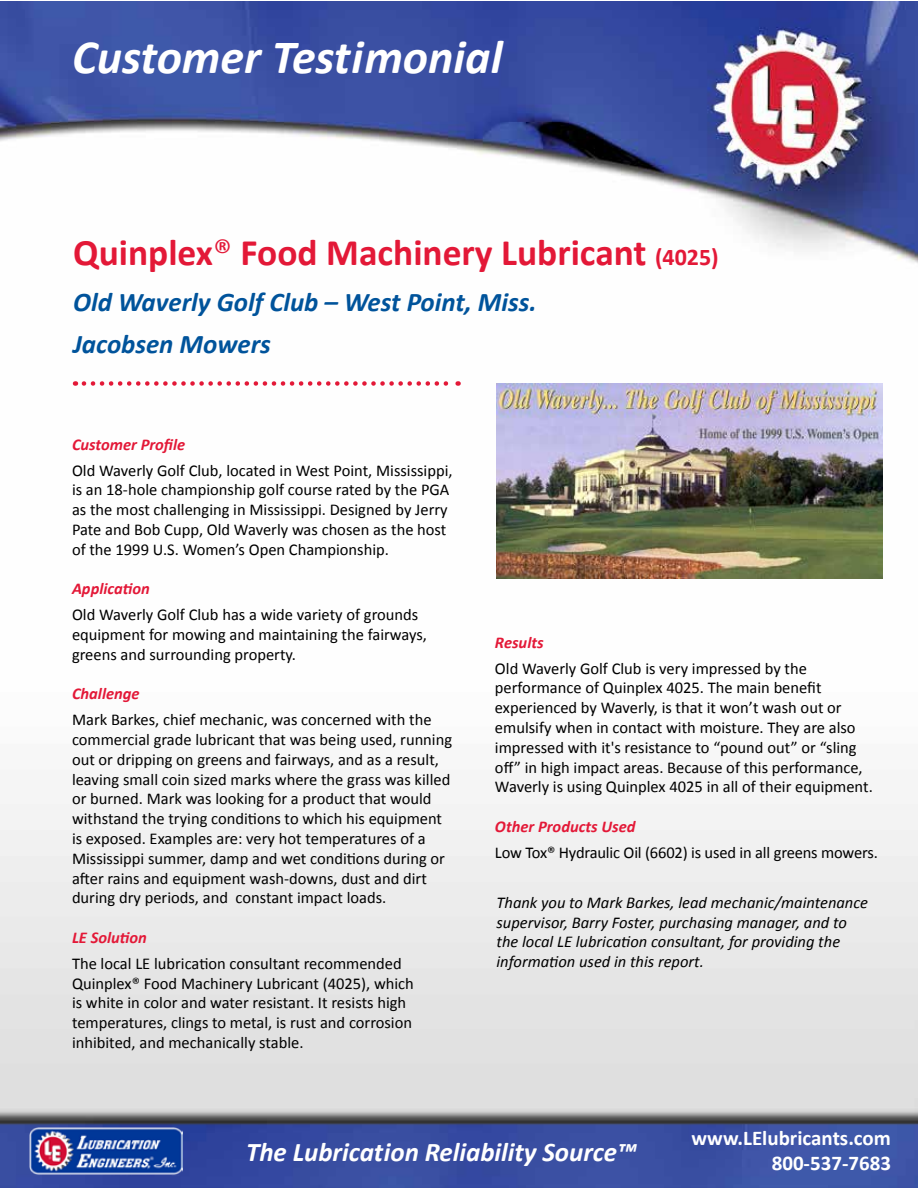
<style>
.page{position:relative;width:918px;height:1188px;background:#fff}
.page>*{position:absolute;margin:0;border:0;box-sizing:border-box;transform-origin:0 0}
.t1{font:italic 700 48px "Calibri";color:#fff}
.t2{font:700 37.5px "Calibri";color:#e31837}
.t3{font:italic 700 27px/42.9px "Calibri";color:#00539b}
.t4{font:italic 700 27px "Calibri";color:#fff}
.t5{font:700 21px/25.2px "Calibri";color:#fff;text-align:right}
.t6{font:16.5px/19.8px "Calibri";color:#000}
.t7{font:italic 16.5px/19.8px "Calibri";color:#000}
.t8{font:italic 700 16.5px "Calibri";color:#e31837}
.s1{font-weight:400}
.s2{font-size:24px}
</style>
<div class="page">
<img style="left:1px;top:1px;width:917px;height:1187px">
<img style="left:28px;top:1125px;width:154px;height:50px">
<svg style="left:84px;top:381px;width:375px;height:5px"></svg>
<img style="left:496px;top:383px;width:386px;height:195px">
<h1 class="t1" style="left:72px;top:27px;width:432px">Customer Testimonial</h1>
<h2 class="t2" style="left:73px;top:228px;width:647px">Quinplex<span class="s1">®</span> Food Machinery Lubricant <span class="s2">(4025)</span></h2>
<h3 class="t3" style="left:73px;top:280px;width:465px">Old Waverly Golf Club – West Point, Miss.<br>Jacobsen Mowers</h3>
<p class="t8" style="left:72px;top:434px;width:115px">Customer Profile</p>
<p class="t6" style="left:72px;top:460px;width:382px">Old Waverly Golf Club, located in West Point, Mississippi, is an 18-hole championship golf course rated by the PGA as the most challenging in Mississippi. Designed by Jerry Pate and Bob Cupp, Old Waverly was chosen as the host of the 1999 U.S. Women’s Open Championship.</p>
<p class="t8" style="left:72px;top:578px;width:79px">Application</p>
<p class="t6" style="left:72px;top:605px;width:357px">Old Waverly Golf Club has a wide variety of grounds equipment for mowing and maintaining the fairways, greens and surrounding property.</p>
<p class="t8" style="left:72px;top:683px;width:69px">Challenge</p>
<p class="t6" style="left:72px;top:710px;width:382px">Mark Barkes, chief mechanic, was concerned with the commercial grade lubricant that was being used, running out or dripping on greens and fairways, and as a result, leaving small coin sized marks where the grass was killed or burned. Mark was looking for a product that would withstand the trying conditions to which his equipment is exposed. Examples are: very hot temperatures of a Mississippi summer, damp and wet conditions during or after rains and equipment wash-downs, dust and dirt during dry periods, and constant impact loads.</p>
<p class="t8" style="left:72px;top:927px;width:76px">LE Solution</p>
<p class="t6" style="left:72px;top:953px;width:343px">The local LE lubrication consultant recommended Quinplex® Food Machinery Lubricant (4025), which is white in color and water resistant. It resists high temperatures, clings to metal, is rust and corrosion inhibited, and mechanically stable.</p>
<p class="t8" style="left:495px;top:632px;width:50px">Results</p>
<p class="t6" style="left:495px;top:658px;width:379px">Old Waverly Golf Club is very impressed by the performance of Quinplex 4025. The main benefit experienced by Waverly, is that it won’t wash out or emulsify when in contact with moisture. They are also impressed with it's resistance to “pound out” or “sling off” in high impact areas. Because of this performance, Waverly is using Quinplex 4025 in all of their equipment.</p>
<p class="t8" style="left:495px;top:816px;width:142px">Other Products Used</p>
<p class="t6" style="left:495px;top:842px;width:384px">Low Tox® Hydraulic Oil (6602) is used in all greens mowers.</p>
<p class="t7" style="left:496px;top:892px;width:373px">Thank you to Mark Barkes, lead mechanic/maintenance supervisor, Barry Foster, purchasing manager, and to the local LE lubrication consultant, for providing the information used in this report.</p>
<h3 class="t4" style="left:246px;top:1135px;width:392px">The Lubrication Reliability Source™</h3>
<p class="t5" style="left:692px;top:1125px;width:201px">www.LElubricants.com<br>800-537-7683</p>
</div>
